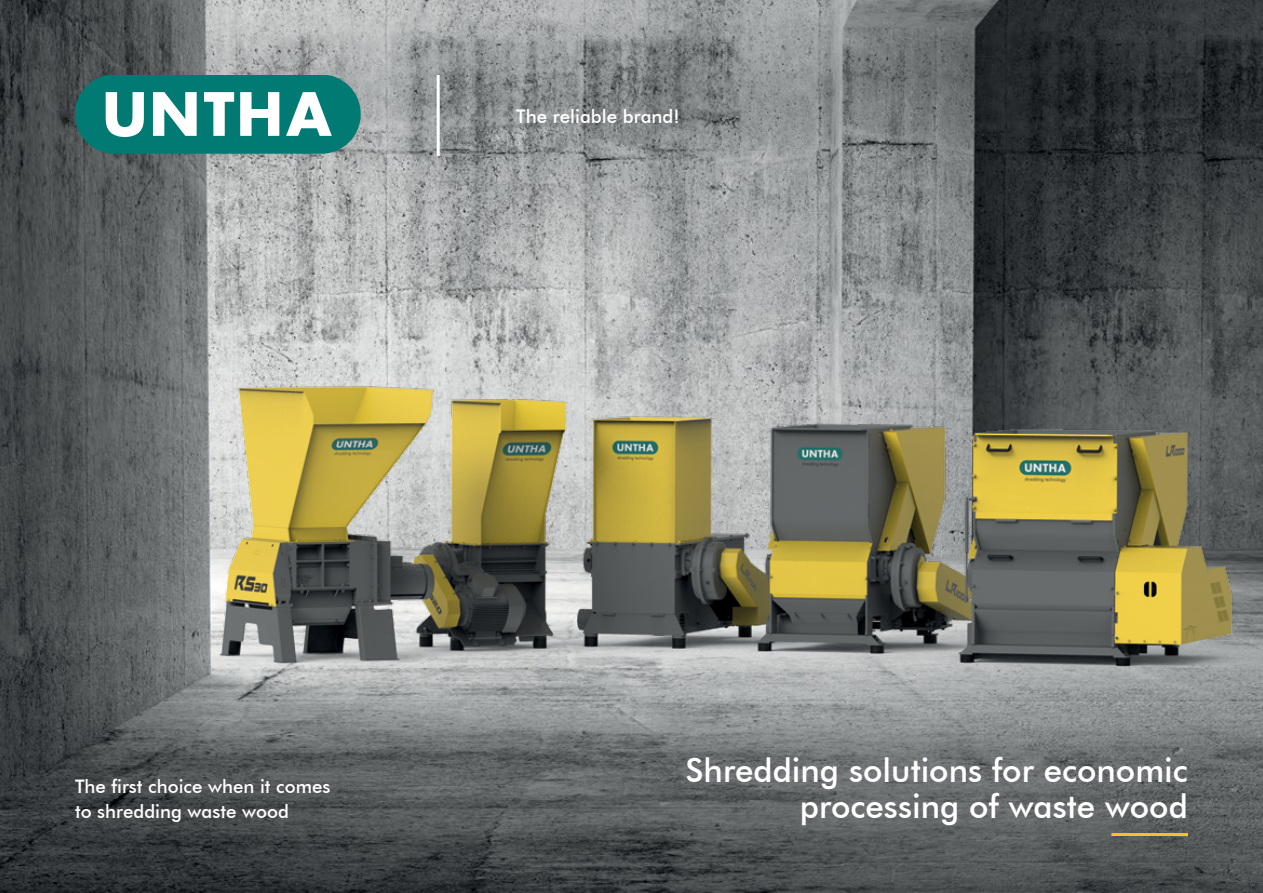
<style>
.page{position:relative;width:1263px;height:893px;background:#fff}
.page>*{position:absolute;margin:0;border:0;box-sizing:border-box;transform-origin:0 0}
.t1{font:500 33px/36px "Futura BT";color:#fff;text-align:right}
.t2{font:500 18.75px "Futura BT";color:#fff}
.t3{font:500 18.6px/25.5px "Futura BT";color:#fff}
</style>
<div class="page">
<img style="left:0;top:0;width:1263px;height:893px">
<div style="left:75px;top:75px;width:286px;height:79px;background:#007a72;border-radius:39px"></div>
<svg style="left:106px;top:92px;width:38px;height:45px"></svg>
<svg style="left:153px;top:92px;width:44px;height:44px"></svg>
<svg style="left:204px;top:92px;width:30px;height:44px"></svg>
<svg style="left:240px;top:92px;width:39px;height:44px"></svg>
<svg style="left:286px;top:92px;width:46px;height:44px"></svg>
<hr style="left:437px;top:75px;width:3px;height:81px;background:#fff">
<hr style="left:1111px;top:833px;width:77px;height:3px;background:#f8c02b">
<p class="t2" style="left:516px;top:104px;width:165px">The reliable brand!</p>
<p class="t3" style="left:75px;top:773px;width:257px">The first choice when it comes to shredding waste wood</p>
<p class="t1" style="left:685px;top:752px;width:504px">Shredding solutions for economic processing of waste wood</p>
</div>
